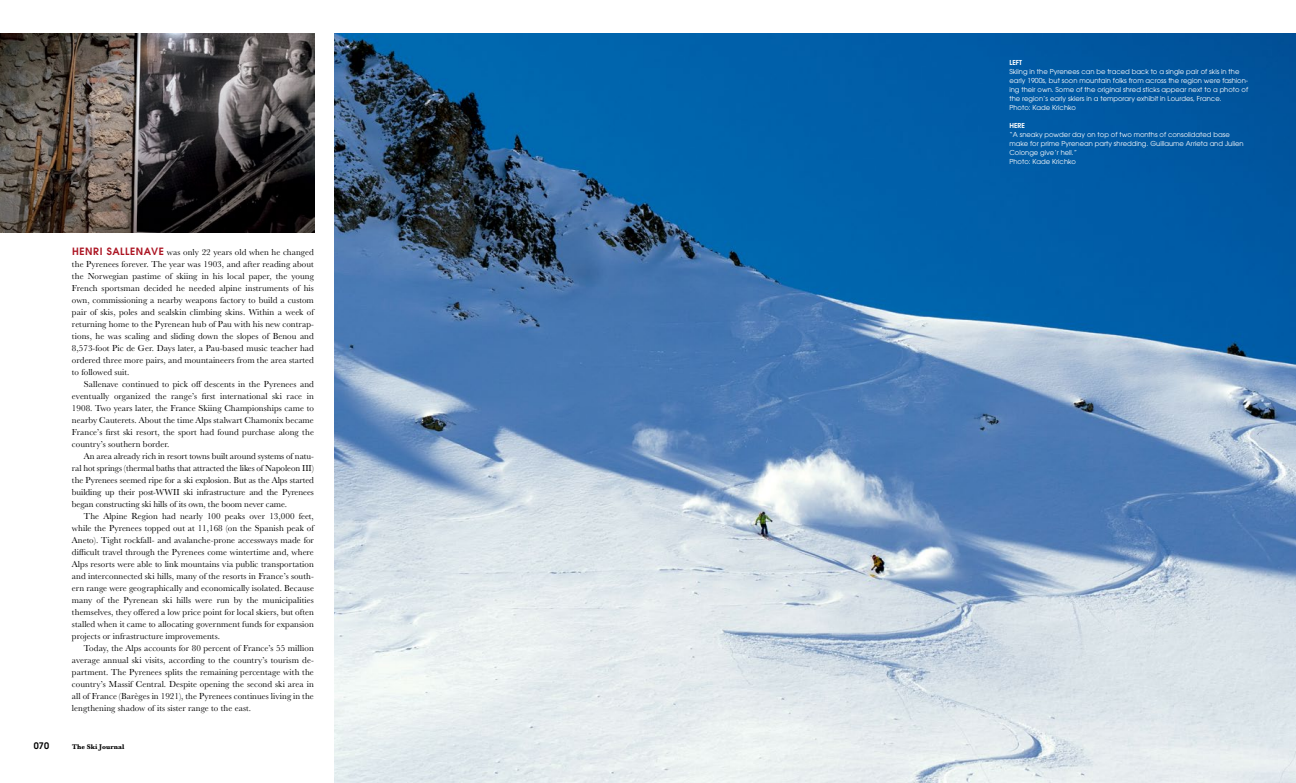
<style>
.page{position:relative;width:1296px;height:783px;background:#fff}
.page>*{position:absolute;margin:0;border:0;box-sizing:border-box;transform-origin:0 0}
.t1{font:9px/12px "Baskerville URW";letter-spacing:.005em;color:#000;text-align:justify}
.t2{font:600 9px "Avant Garde";color:#000}
.t3{font:700 expanded 7px "Baskerville URW";letter-spacing:.005em;color:#000}
.t4{font:6.8px/9px "Avant Garde";color:#fff}
.t5{font:600 6.8px "Avant Garde";color:#fff}
.s1{font-family:"Avant Garde";font-weight:600;font-size:10px;color:#ac1523}
</style>
<div class="page">
<img style="left:0;top:34px;width:314px;height:198px">
<img style="left:334px;top:34px;width:962px;height:749px">
<p class="t1" style="left:72px;top:246px;width:243px"><span class="s1">HENRI SALLENAVE</span> was only 22 years old when he changed the Pyrenees forever. The year was 1903, and after reading about the Norwegian pastime of skiing in his local paper, the young French sportsman decided he needed alpine instruments of his own, commissioning a nearby weapons factory to build a custom pair of skis, poles and sealskin climbing skins. Within a week of returning home to the Pyrenean hub of Pau with his new contrap&shy;tions, he was scaling and sliding down the slopes of Benou and 8,573-foot Pic de Ger. Days later, a Pau-based music teacher had ordered three more pairs, and mountaineers from the area started to followed suit.</p>
<p class="t1" style="left:72px;top:378px;width:243px;text-indent:12px">Sallenave continued to pick off descents in the Pyrenees and eventually organized the range’s first international ski race in 1908. Two years later, the France Skiing Championships came to nearby Cauterets. About the time Alps stalwart Chamonix became France’s first ski resort, the sport had found purchase along the country’s southern border.</p>
<p class="t1" style="left:72px;top:450px;width:243px;text-indent:12px">An area already rich in resort towns built around systems of natu&shy;ral hot springs (thermal baths that attracted the likes of Napoleon III) the Pyrenees seemed ripe for a ski explosion. But as the Alps started building up their post-WWII ski infrastructure and the Pyrenees began constructing ski hills of its own, the boom never came.</p>
<p class="t1" style="left:72px;top:510px;width:243px;text-indent:12px">The Alpine Region had nearly 100 peaks over 13,000 feet, while the Pyrenees topped out at 11,168 (on the Spanish peak of Aneto). Tight rockfall- and avalanche-prone accessways made for difficult travel through the Pyrenees come wintertime and, where Alps resorts were able to link mountains via public transportation and interconnected ski hills, many of the resorts in France’s south&shy;ern range were geographically and economically isolated. Because many of the Pyrenean ski hills were run by the municipalities themselves, they offered a low price point for local skiers, but often stalled when it came to allocating government funds for expansion projects or infrastructure improvements.</p>
<p class="t1" style="left:72px;top:642px;width:243px;text-indent:12px">Today, the Alps accounts for 80 percent of France’s 55 million average annual ski visits, according to the country’s tourism de&shy;partment. The Pyrenees splits the remaining percentage with the country’s Massif Central. Despite opening the second ski area in all of France (Barèges in 1921), the Pyrenees continues living in the lengthening shadow of its sister range to the east.</p>
<p class="t2" style="left:34px;top:740px;width:17px">070</p>
<p class="t3" style="left:72px;top:743px;width:54px">The Ski Journal</p>
<p class="t5" style="left:1009px;top:58px;width:14px">LEFT</p>
<p class="t4" style="left:1009px;top:67px;width:240px">Skiing in the Pyrenees can be traced back to a single pair of skis in the early 1900s, but soon mountain folks from across the region were fashion&shy;ing their own. Some of the original shred sticks appear next to a photo of the region’s early skiers in a temporary exhibit in Lourdes, France.<br>Photo: Kade Krichko</p>
<p class="t5" style="left:1009px;top:121px;width:17px">HERE</p>
<p class="t4" style="left:1009px;top:130px;width:236px">“A sneaky powder day on top of two months of consolidated base make for prime Pyrenean party shredding. Guillaume Arrieta and Julien Colonge give’r hell.”<br>Photo: Kade Krichko</p>
</div>
